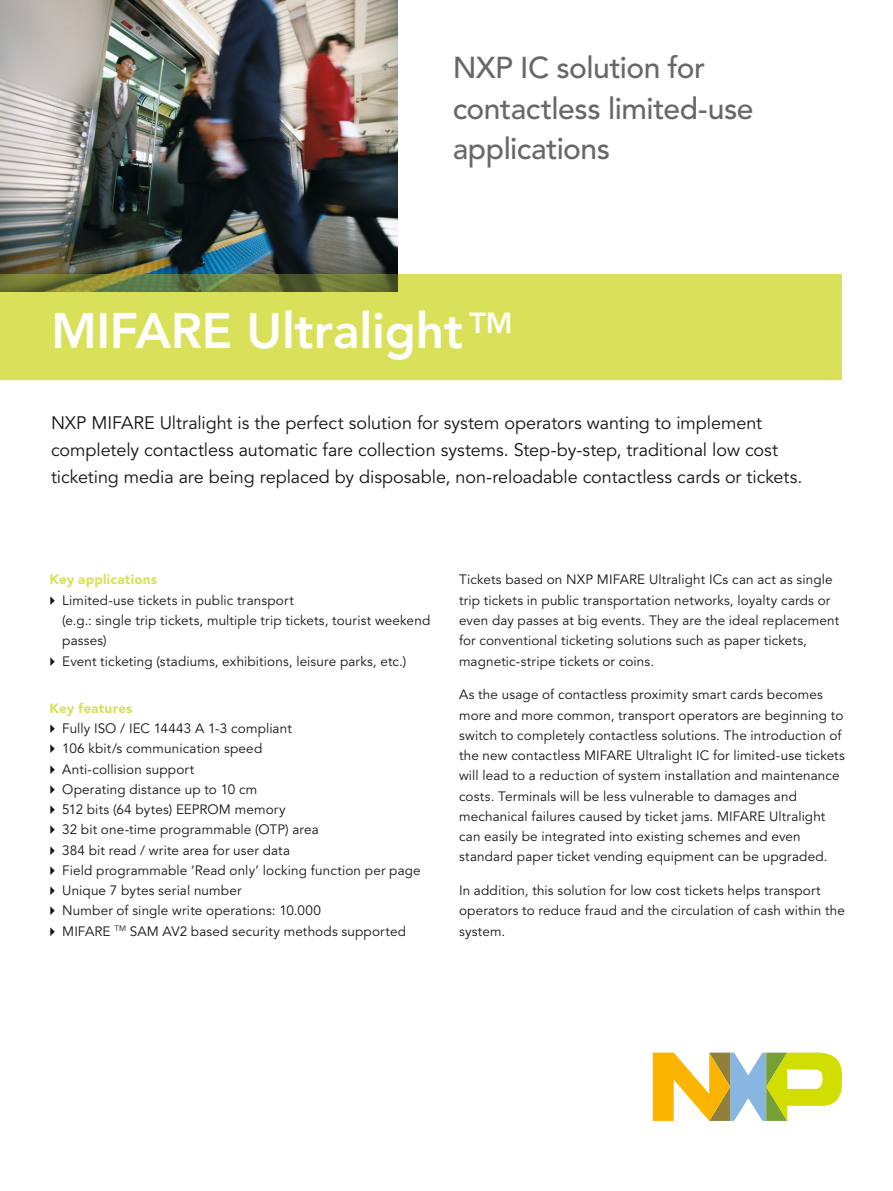
<style>
.page{position:relative;width:893px;height:1191px;background:#fff}
.page>*{position:absolute;margin:0;border:0;box-sizing:border-box;transform-origin:0 0}
.t1{font:800 49.5px "Avenir LT";letter-spacing:-.005em;color:#fff}
.t2{font:500 30px/40.5px "Avenir LT";letter-spacing:-.015em;color:#686867}
.t3{font:18px/27px "Avenir LT";letter-spacing:-.005em;color:#131413}
.t4{font:13.5px/20.2px "Avenir LT";letter-spacing:.01em;color:#131413}
.t5{font:900 13.5px "Avenir LT";letter-spacing:.015em;color:#d8e05b}
</style>
<div class="page">
<div style="left:0;top:274px;width:842px;height:106px;background:#d9e15b"></div>
<img style="left:0;top:0;width:398px;height:291px">
<svg style="left:653px;top:1052px;width:189px;height:69px"></svg>
<h2 class="t2" style="left:453px;top:48px;width:302px">NXP IC solution for contactless limited-use applications</h2>
<h1 class="t1" style="left:51px;top:302px;width:463px">MIFARE Ultralight <sup>TM</sup></h1>
<p class="t3" style="left:51px;top:410px;width:753px">NXP MIFARE Ultralight is the perfect solution for system operators wanting to implement completely contactless automatic fare collection systems. Step-by-step, traditional low cost ticketing media are being replaced by disposable, non-reloadable contactless cards or tickets.</p>
<p class="t5" style="left:50px;top:571px;width:109px">Key applications</p>
<p class="t4" style="left:62px;top:590px;width:369px">Limited-use tickets in public transport<br>(e.g.: single trip tickets, multiple trip tickets, tourist weekend passes)<br>Event ticketing (stadiums, exhibitions, leisure parks, etc.)</p>
<p class="t5" style="left:50px;top:700px;width:84px">Key features</p>
<p class="t4" style="left:62px;top:718px;width:360px">Fully ISO / IEC 14443 A 1-3 compliant<br>106 kbit/s communication speed<br>Anti-collision support<br>Operating distance up to 10 cm<br>512 bits (64 bytes) EEPROM memory<br>32 bit one-time programmable (OTP) area<br>384 bit read / write area for user data<br>Field programmable ‘Read only’ locking function per page Unique 7 bytes serial number<br>Number of single write operations: 10.000<br>MIFARE <sup>TM</sup> SAM AV2 based security methods supported</p>
<p class="t4" style="left:459px;top:570px;width:382px">Tickets based on NXP MIFARE Ultralight ICs can act as single trip tickets in public transportation networks, loyalty cards or even day passes at big events. They are the ideal replacement for conventional ticketing solutions such as paper tickets, magnetic-stripe tickets or coins.</p>
<p class="t4" style="left:459px;top:685px;width:387px">As the usage of contactless proximity smart cards becomes more and more common, transport operators are beginning to switch to completely contactless solutions. The introduction of the new contactless MIFARE Ultralight IC for limited-use tickets will lead to a reduction of system installation and maintenance costs. Terminals will be less vulnerable to damages and mechanical failures caused by ticket jams. MIFARE Ultralight can easily be integrated into existing schemes and even standard paper ticket vending equipment can be upgraded.</p>
<p class="t4" style="left:459px;top:880px;width:387px">In addition, this solution for low cost tickets helps transport operators to reduce fraud and the circulation of cash within the system.</p>
</div>
